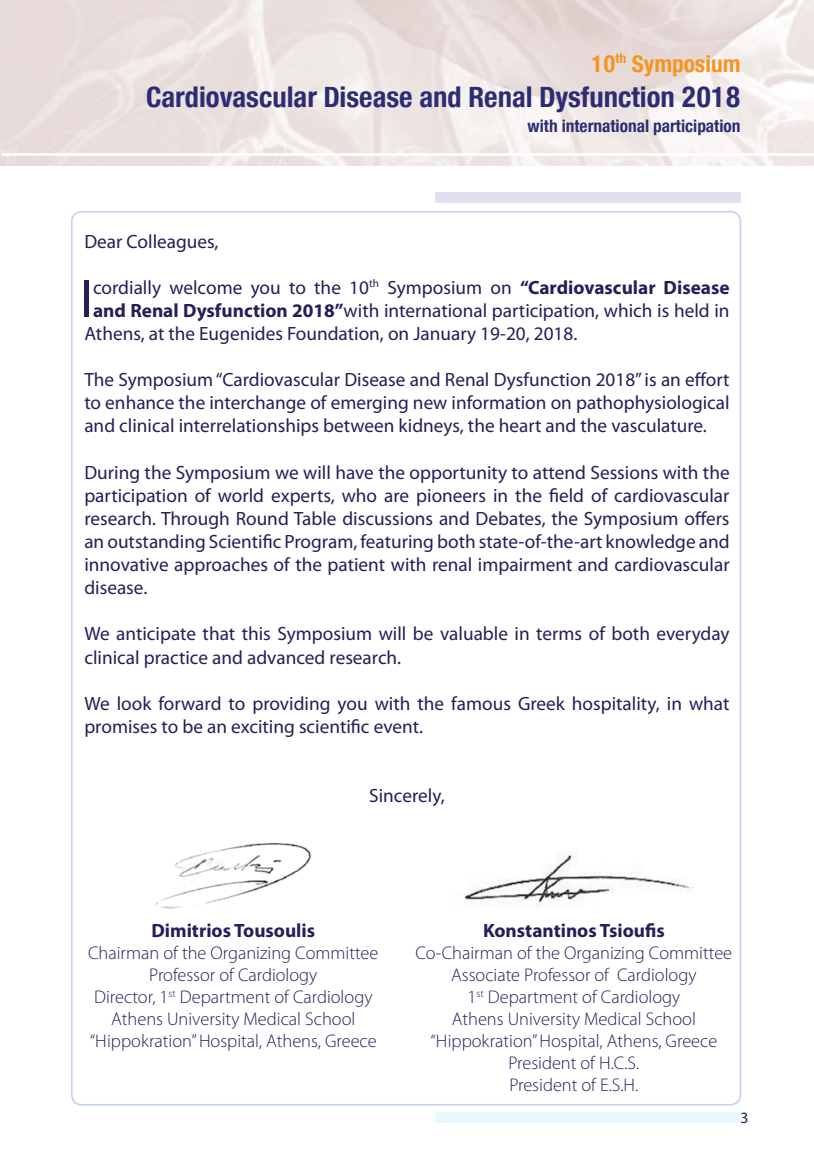
<style>
.page{position:relative;width:814px;height:1166px;background:#fff}
.page>*{position:absolute;margin:0;border:0;box-sizing:border-box;transform-origin:0 0}
.t1{font:53.55px "Myriad Pro";color:#231f59}
.t2{font:700 condensed 30.62px "Helvetica Neue Greek";color:#2d2b74}
.t3{font:700 condensed 25.03px "Helvetica Neue Greek";color:#f79421}
.t4{font:19.25px/23.1px "Myriad Pro";color:#231f59;text-align:justify}
.t5{font:700 19.25px "Myriad Pro";color:#231f59}
.t6{font:700 condensed 18.55px "Helvetica Neue Greek";color:#2d2b74}
.t7{font:300 18.38px/22.1px "Myriad Pro";color:#231f59;text-align:center}
.t8{font:15.75px "Myriad Pro";color:#231f59}
.s1{font-weight:700}
</style>
<div class="page">
<div style="left:435px;top:192px;width:305px;height:10px;background:#e0deef"></div>
<div style="left:435px;top:1112px;width:305px;height:10px;background:#e9f7fe"></div>
<img style="left:155px;top:843px;width:157px;height:66px">
<img style="left:464px;top:853px;width:229px;height:52px">
<h3 class="t3" style="left:591px;top:50px;width:151px">10<sup>th</sup> Symposium</h3>
<h2 class="t2" style="left:146px;top:81px;width:596px">Cardiovascular Disease and Renal Dysfunction 2018</h2>
<p class="t6" style="left:527px;top:116px;width:214px">with international participation</p>
<p class="t4" style="left:84px;top:229px;width:136px">Dear Colleagues,</p>
<h1 class="t1" style="left:80px;top:266px;width:14px">I</h1>
<p class="t4" style="left:93px;top:275px;width:638px">cordially welcome you to the 10<sup>th</sup> Symposium on <span class="s1">“Cardiovascular Disease</span></p>
<p class="t4" style="left:93px;top:299px;width:638px"><span class="s1">and Renal Dysfunction 2018”</span>with international participation, which is held in</p>
<p class="t4" style="left:84px;top:322px;width:494px">Athens, at the Eugenides Foundation, on January 19-20, 2018.</p>
<p class="t4" style="left:84px;top:368px;width:646px">The Symposium “Cardiovascular Disease and Renal Dysfunction 2018” is an effort to enhance the interchange of emerging new information on pathophysiological and clinical interrelationships between kidneys, the heart and the vasculature.</p>
<p class="t4" style="left:84px;top:460px;width:646px">During the Symposium we will have the opportunity to attend Sessions with the participation of world experts, who are pioneers in the field of cardiovascular research. Through Round Table discussions and Debates, the Symposium offers an outstanding Scientific Program, featuring both state-of-the-art knowledge and innovative approaches of the patient with renal impairment and cardiovascular disease.</p>
<p class="t4" style="left:84px;top:622px;width:646px">We anticipate that this Symposium will be valuable in terms of both everyday clinical practice and advanced research.</p>
<p class="t4" style="left:84px;top:691px;width:646px">We look forward to providing you with the famous Greek hospitality, in what promises to be an exciting scientific event.</p>
<p class="t4" style="left:369px;top:784px;width:77px">Sincerely,</p>
<p class="t5" style="left:151px;top:917px;width:165px">Dimitrios Tousoulis</p>
<p class="t7" style="left:88px;top:941px;width:292px">Chairman of the Organizing Committee Professor of Cardiology<br>Director, 1<sup>st</sup> Department of Cardiology Athens University Medical School “Hippokration” Hospital, Athens, Greece</p>
<p class="t5" style="left:483px;top:918px;width:183px">Konstantinos Tsioufis</p>
<p class="t7" style="left:415px;top:941px;width:318px">Co-Chairman of the Organizing Committee<br>Associate Professor of Cardiology<br>1<sup>st</sup> Department of Cardiology<br>Athens University Medical School “Hippokration” Hospital, Athens, Greece<br>President of H.C.S.<br>President of E.S.H.</p>
<p class="t8" style="left:740px;top:1107px;width:10px">3</p>
</div>
